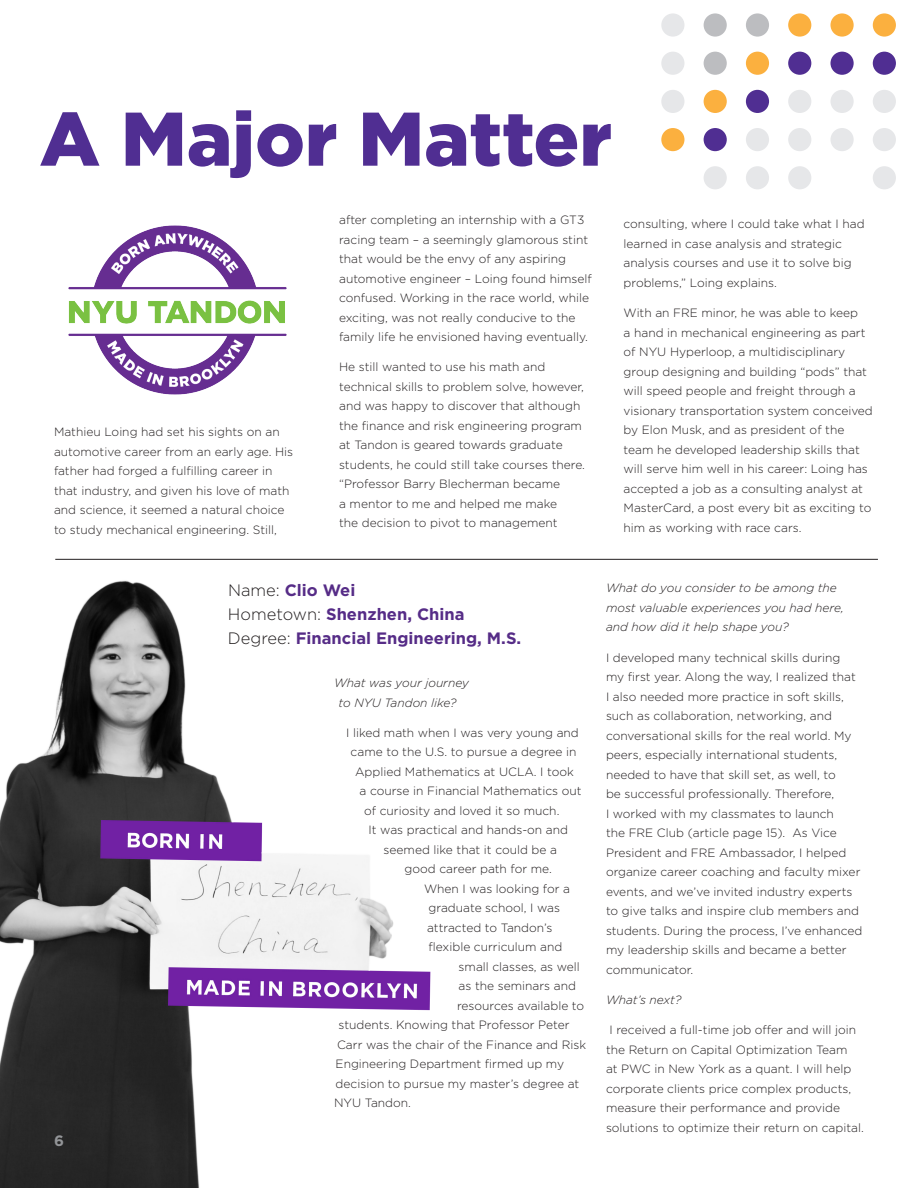
<style>
.page{position:relative;width:918px;height:1188px;background:#fff}
.page>*{position:absolute;margin:0;border:0;box-sizing:border-box;transform-origin:0 0}
.Body{font:900 75.9px "Gotham";color:#502e92}
.seminar_-_title{font:700 16.5px/24px "Gotham";color:#562c87}
.t1{font:700 15px "Gotham";color:#939598}
.Body-2{font:300 12px/19.5px "Gotham";color:#231f20}
.Body-3{font:italic 300 12px/19.5px "Gotham";color:#231f20}
.s1{font-weight:300;color:#231f20}
</style>
<div class="page">
<div style="left:704px;top:166px;width:23px;height:23px;background:#e6e7e9;border-radius:50%"></div>
<div style="left:746px;top:166px;width:23px;height:23px;background:#e6e7e9;border-radius:50%"></div>
<div style="left:788px;top:166px;width:23px;height:23px;background:#e6e7e9;border-radius:50%"></div>
<div style="left:873px;top:166px;width:23px;height:23px;background:#e6e7e9;border-radius:50%"></div>
<div style="left:661px;top:128px;width:23px;height:23px;background:#fbb03f;border-radius:50%"></div>
<div style="left:704px;top:128px;width:23px;height:23px;background:#502e92;border-radius:50%"></div>
<div style="left:746px;top:128px;width:23px;height:23px;background:#e6e7e9;border-radius:50%"></div>
<div style="left:788px;top:128px;width:23px;height:23px;background:#e6e7e9;border-radius:50%"></div>
<div style="left:830px;top:128px;width:24px;height:23px;background:#e6e7e9;border-radius:50%"></div>
<div style="left:873px;top:128px;width:23px;height:23px;background:#e6e7e9;border-radius:50%"></div>
<div style="left:661px;top:90px;width:23px;height:23px;background:#e6e7e9;border-radius:50%"></div>
<div style="left:704px;top:90px;width:23px;height:23px;background:#fbb03f;border-radius:50%"></div>
<div style="left:746px;top:90px;width:23px;height:23px;background:#502e92;border-radius:50%"></div>
<div style="left:788px;top:90px;width:23px;height:23px;background:#e6e7e9;border-radius:50%"></div>
<div style="left:830px;top:90px;width:24px;height:23px;background:#e6e7e9;border-radius:50%"></div>
<div style="left:873px;top:90px;width:23px;height:23px;background:#e6e7e9;border-radius:50%"></div>
<div style="left:661px;top:52px;width:23px;height:23px;background:#e6e7e9;border-radius:50%"></div>
<div style="left:704px;top:52px;width:23px;height:23px;background:#bcbdc0;border-radius:50%"></div>
<div style="left:746px;top:52px;width:23px;height:23px;background:#fbb03f;border-radius:50%"></div>
<div style="left:788px;top:52px;width:23px;height:23px;background:#502e92;border-radius:50%"></div>
<div style="left:830px;top:52px;width:24px;height:23px;background:#502e92;border-radius:50%"></div>
<div style="left:873px;top:52px;width:23px;height:23px;background:#502e92;border-radius:50%"></div>
<div style="left:661px;top:13px;width:23px;height:24px;background:#e6e7e9;border-radius:50%"></div>
<div style="left:704px;top:13px;width:23px;height:24px;background:#bcbdc0;border-radius:50%"></div>
<div style="left:746px;top:13px;width:23px;height:24px;background:#bcbdc0;border-radius:50%"></div>
<div style="left:788px;top:13px;width:23px;height:24px;background:#fbb03f;border-radius:50%"></div>
<div style="left:830px;top:13px;width:24px;height:24px;background:#fbb03f;border-radius:50%"></div>
<div style="left:873px;top:13px;width:23px;height:24px;background:#fbb03f;border-radius:50%"></div>
<hr style="left:55px;top:559px;width:823px;height:1px;background:#231f20">
<img style="left:68px;top:225px;width:219px;height:170px">
<img style="left:0;top:559px;width:488px;height:629px">
<p class="Body" style="left:40px;top:87px;width:574px">A Major Matter</p>
<p class="Body-2" style="left:339px;top:210px;width:254px">after completing an internship with a GT3 racing team – a seemingly glamorous stint that would be the envy of any aspiring automotive engineer – Loing found himself confused. Working in the race world, while exciting, was not really conducive to the family life he envisioned having eventually.</p>
<p class="Body-2" style="left:339px;top:357px;width:247px">He still wanted to use his math and technical skills to problem solve, however, and was happy to discover that although the finance and risk engineering program at Tandon is geared towards graduate students, he could still take courses there. “Professor Barry Blecherman became<br>a mentor to me and helped me make<br>the decision to pivot to management</p>
<p class="Body-2" style="left:54px;top:422px;width:241px">Mathieu Loing had set his sights on an automotive career from an early age. His father had forged a fulfilling career in that industry, and given his love of math and science, it seemed a natural choice to study mechanical engineering. Still,</p>
<p class="Body-2" style="left:624px;top:214px;width:243px">consulting, where I could take what I had learned in case analysis and strategic analysis courses and use it to solve big problems,” Loing explains.</p>
<p class="Body-2" style="left:624px;top:303px;width:251px">With an FRE minor, he was able to keep<br>a hand in mechanical engineering as part of NYU Hyperloop, a multidisciplinary group designing and building “pods” that will speed people and freight through a visionary transportation system conceived by Elon Musk, and as president of the team he developed leadership skills that will serve him well in his career: Loing has accepted a job as a consulting analyst at MasterCard, a post every bit as exciting to him as working with race cars.</p>
<p class="t1" style="left:54px;top:1131px;width:11px">6</p>
<p class="seminar_-_title" style="left:228px;top:578px;width:295px"><span class="s1">Name:</span> Clio Wei<br><span class="s1">Hometown:</span> Shenzhen, China<br><span class="s1">Degree:</span> Financial Engineering, M.S.</p>
<p class="Body-3" style="left:339px;top:673px;width:132px;text-indent:-4px">What was your journey to NYU Tandon like?</p>
<p class="Body-2" style="left:346px;top:723px;width:234px">I liked math when I was very young and</p>
<p class="Body-2" style="left:351px;top:742px;width:227px">came to the U.S. to pursue a degree in</p>
<p class="Body-2" style="left:355px;top:762px;width:220px">Applied Mathematics at UCLA. I took</p>
<p class="Body-2" style="left:360px;top:781px;width:223px">a course in Financial Mathematics out</p>
<p class="Body-2" style="left:364px;top:801px;width:197px">of curiosity and loved it so much.</p>
<p class="Body-2" style="left:369px;top:820px;width:201px">It was practical and hands-on and</p>
<p class="Body-2" style="left:384px;top:840px;width:175px">seemed like that it could be a</p>
<p class="Body-2" style="left:405px;top:859px;width:149px">good career path for me.</p>
<p class="Body-2" style="left:424px;top:879px;width:147px">When I was looking for a</p>
<p class="Body-2" style="left:429px;top:898px;width:133px">graduate school, I was</p>
<p class="Body-2" style="left:427px;top:918px;width:127px">attracted to Tandon’s</p>
<p class="Body-2" style="left:429px;top:937px;width:135px">flexible curriculum and</p>
<p class="Body-2" style="left:459px;top:957px;width:123px">small classes, as well</p>
<p class="Body-2" style="left:459px;top:976px;width:119px">as the seminars and</p>
<p class="Body-2" style="left:457px;top:996px;width:129px">resources available to</p>
<p class="Body-2" style="left:339px;top:1015px;width:233px">students. Knowing that Professor Peter</p>
<p class="Body-2" style="left:337px;top:1035px;width:250px">Carr was the chair of the Finance and Risk</p>
<p class="Body-2" style="left:336px;top:1054px;width:230px">Engineering Department firmed up my</p>
<p class="Body-2" style="left:336px;top:1074px;width:245px">decision to pursue my master’s degree at</p>
<p class="Body-2" style="left:334px;top:1093px;width:78px">NYU Tandon.</p>
<p class="Body-3" style="left:606px;top:578px;width:239px">What do you consider to be among the most valuable experiences you had here, and how did it help shape you?</p>
<p class="Body-2" style="left:606px;top:647px;width:258px">I developed many technical skills during<br>my first year. Along the way, I realized that<br>I also needed more practice in soft skills, such as collaboration, networking, and conversational skills for the real world. My peers, especially international students, needed to have that skill set, as well, to<br>be successful professionally. Therefore,<br>I worked with my classmates to launch<br>the FRE Club (article page 15). As Vice President and FRE Ambassador, I helped organize career coaching and faculty mixer events, and we’ve invited industry experts to give talks and inspire club members and students. During the process, I’ve enhanced my leadership skills and became a better communicator.</p>
<p class="Body-3" style="left:606px;top:990px;width:77px">What’s next?</p>
<p class="Body-2" style="left:606px;top:1020px;width:259px">I received a full-time job offer and will join the Return on Capital Optimization Team<br>at PWC in New York as a quant. I will help corporate clients price complex products, measure their performance and provide solutions to optimize their return on capital.</p>
</div>
